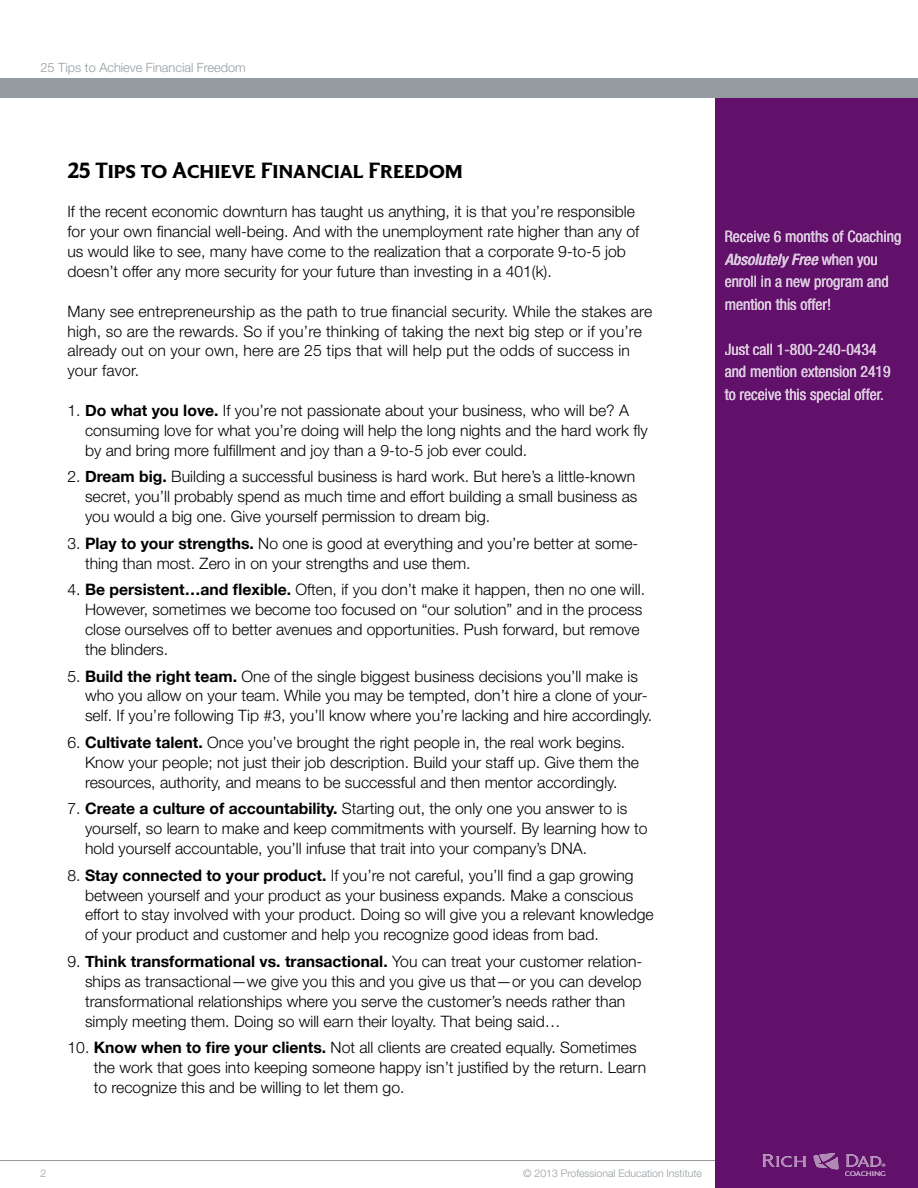
<style>
.page{position:relative;width:918px;height:1188px;background:#fff}
.page>*{position:absolute;margin:0;border:0;box-sizing:border-box;transform-origin:0 0}
.t1{font:700 25.5px "Grant Avenue";color:#000}
.t2{font:300 15.75px/20px "Helvetica Neue";color:#000}
.t3{font:condensed 15.75px/22.5px "Helvetica Neue";color:#fff}
.t4{font:300 12.75px "Helvetica Neue";color:#949ca1}
.t5{font:300 10.5px "Helvetica Neue";color:#949ca1}
.t6{font:7.65px "Grant Avenue";color:#fff;scale:1.19 1}
.s1{font-weight:700}
.s2{font-weight:500;font-style:italic}
</style>
<div class="page">
<hr style="left:0;top:1160px;width:918px;height:1px;background:#949ca1">
<div style="left:716px;top:88px;width:202px;height:1100px;background:#61116a"></div>
<div style="left:0;top:78px;width:918px;height:20px;background:#949ca1"></div>
<svg style="left:813px;top:1153px;width:26px;height:16px"></svg>
<svg style="left:763px;top:1154px;width:43px;height:13px"></svg>
<svg style="left:846px;top:1154px;width:39px;height:13px"></svg>
<p class="t4" style="left:40px;top:60px;width:207px">25 Tips to Achieve Financial Freedom</p>
<h1 class="t1" style="left:68px;top:157px;width:397px">25 Tips to Achieve Financial Freedom</h1>
<p class="t2" style="left:68px;top:201px;width:573px">If the recent economic downturn has taught us anything, it is that you’re responsible for your own financial well-being. And with the unemployment rate higher than any of us would like to see, many have come to the realization that a corporate 9-to-5 job doesn’t offer any more security for your future than investing in a 401(k).</p>
<p class="t2" style="left:68px;top:301px;width:586px">Many see entrepreneurship as the path to true financial security. While the stakes are high, so are the rewards. So if you’re thinking of taking the next big step or if you’re already out on your own, here are 25 tips that will help put the odds of success in your favor.</p>
<p class="t2" style="left:85px;top:400px;width:564px;text-indent:-18px">1. <span class="s1">Do what you love.</span> If you’re not passionate about your business, who will be? A consuming love for what you’re doing will help the long nights and the hard work fly by and bring more fulfillment and joy than a 9-to-5 job ever could.</p>
<p class="t2" style="left:85px;top:467px;width:554px;text-indent:-18px">2. <span class="s1">Dream big.</span> Building a successful business is hard work. But here’s a little-known secret, you’ll probably spend as much time and effort building a small business as you would a big one. Give yourself permission to dream big.</p>
<p class="t2" style="left:85px;top:533px;width:555px;text-indent:-18px">3. <span class="s1">Play to your strengths.</span> No one is good at everything and you’re better at some&shy;thing than most. Zero in on your strengths and use them.</p>
<p class="t2" style="left:85px;top:579px;width:562px;text-indent:-18px">4. <span class="s1">Be persistent…and flexible.</span> Often, if you don’t make it happen, then no one will.<br>However, sometimes we become too focused on “our solution” and in the process close ourselves off to better avenues and opportunities. Push forward, but remove the blinders.</p>
<p class="t2" style="left:85px;top:666px;width:569px;text-indent:-18px">5. <span class="s1">Build the right team.</span> One of the single biggest business decisions you’ll make is who you allow on your team. While you may be tempted, don’t hire a clone of your&shy;self. If you’re following Tip #3, you’ll know where you’re lacking and hire accordingly.</p>
<p class="t2" style="left:85px;top:732px;width:555px;text-indent:-18px">6. <span class="s1">Cultivate talent.</span> Once you’ve brought the right people in, the real work begins.<br>Know your people; not just their job description. Build your staff up. Give them the resources, authority, and means to be successful and then mentor accordingly.</p>
<p class="t2" style="left:85px;top:798px;width:564px;text-indent:-18px">7. <span class="s1">Create a culture of accountability.</span> Starting out, the only one you answer to is yourself, so learn to make and keep commitments with yourself. By learning how to hold yourself accountable, you’ll infuse that trait into your company’s DNA.</p>
<p class="t2" style="left:85px;top:865px;width:570px;text-indent:-18px">8. <span class="s1">Stay connected to your product.</span> If you’re not careful, you’ll find a gap growing between yourself and your product as your business expands. Make a conscious effort to stay involved with your product. Doing so will give you a relevant knowledge of your product and customer and help you recognize good ideas from bad.</p>
<p class="t2" style="left:85px;top:951px;width:559px;text-indent:-18px">9. <span class="s1">Think transformational vs. transactional.</span> You can treat your customer relation&shy;ships as transactional—we give you this and you give us that—or you can develop transformational relationships where you serve the customer’s needs rather than simply meeting them. Doing so will earn their loyalty. That being said…</p>
<p class="t2" style="left:94px;top:1037px;width:554px;text-indent:-26px">10. <span class="s1">Know when to fire your clients.</span> Not all clients are created equally. Sometimes the work that goes into keeping someone happy isn’t justified by the return. Learn to recognize this and be willing to let them go.</p>
<p class="t3" style="left:725px;top:225px;width:178px">Receive 6 months of Coaching<br><span class="s2">Absolutely Free</span> when you enroll in a new program and mention this offer!</p>
<p class="t3" style="left:725px;top:338px;width:168px">Just call 1-800-240-0434 and mention extension 2419 to receive this special offer.</p>
<p class="t5" style="left:41px;top:1167px;width:7px">2</p>
<p class="t5" style="left:523px;top:1167px;width:180px">© 2013 Professional Education Institute</p>
<p class="t6" style="left:845px;top:1170px;width:36px">COACHING</p>
</div>
